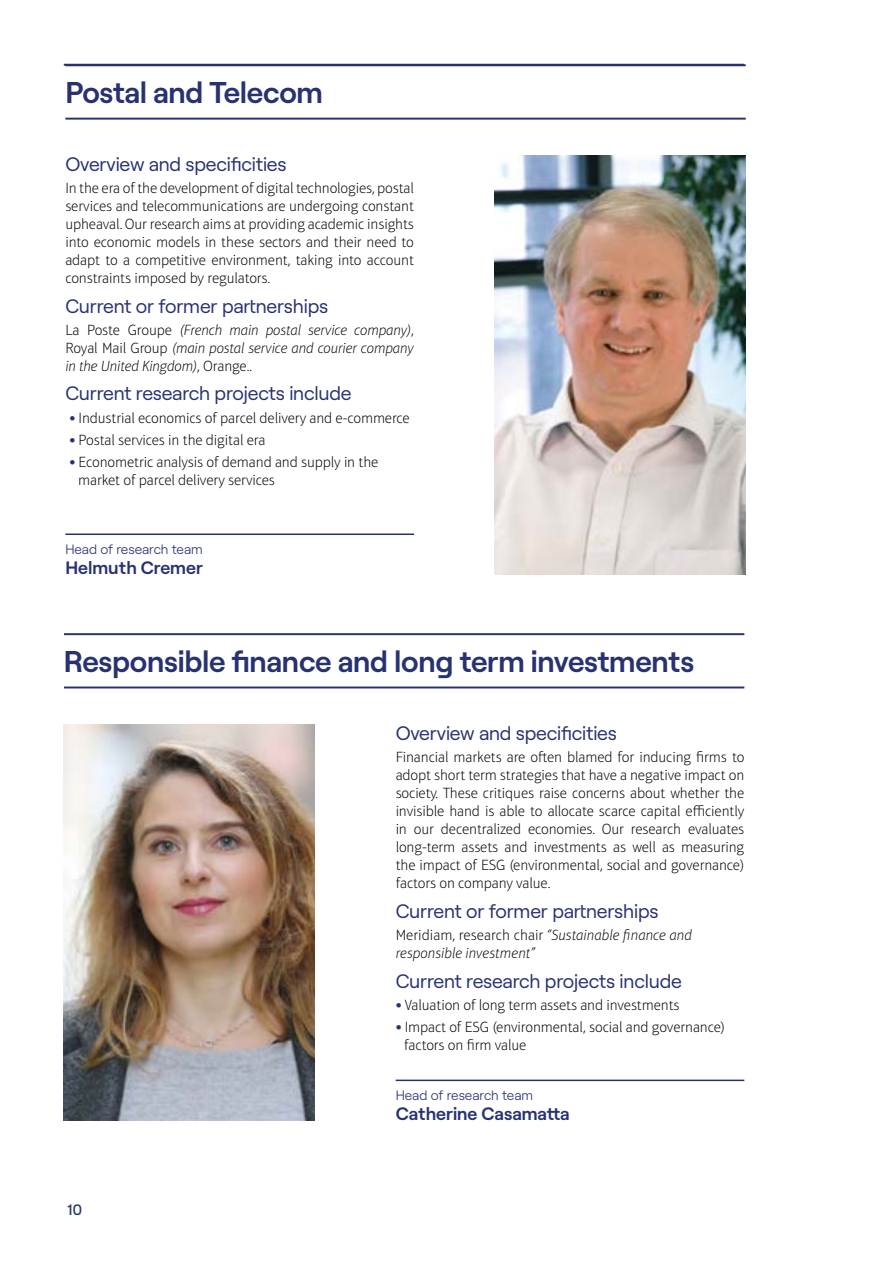
<style>
.page{position:relative;width:893px;height:1263px;background:#fff}
.page>*{position:absolute;margin:0;border:0;box-sizing:border-box;transform-origin:0 0}
.t1{font:600 30px "Roobert";letter-spacing:-.01em;color:#283270}
.t2{font:19.5px "Roobert";letter-spacing:-.01em;color:#283270}
.t3{font:600 18px "Roobert";color:#283270}
.t4{font:100 15px/18px "Aptifer Sans LT Pro";letter-spacing:-.01em;color:#000;text-align:justify}
.t5{font:italic 100 15px/18px "Aptifer Sans LT Pro";letter-spacing:-.01em;color:#000}
.t6{font:500 15px "Roobert";color:#283270}
.t7{font:300 13.5px "Roobert";letter-spacing:-.005em;color:#283270}
.s1{font-style:normal}
.s2{font-weight:900;color:#283270}
</style>
<div class="page">
<hr style="left:64px;top:64px;width:680px;height:2px;background:#283270">
<hr style="left:64px;top:633px;width:680px;height:2px;background:#283270">
<hr style="left:64px;top:686px;width:680px;height:2px;background:#283270">
<img style="left:64px;top:725px;width:251px;height:395px">
<hr style="left:396px;top:1079px;width:348px;height:2px;background:#283270">
<hr style="left:65px;top:64px;width:681px;height:2px;background:#283270">
<hr style="left:65px;top:118px;width:681px;height:2px;background:#283270">
<img style="left:495px;top:155px;width:251px;height:420px">
<hr style="left:65px;top:533px;width:349px;height:2px;background:#283270">
<h1 class="t1" style="left:65px;top:69px;width:259px">Postal and Telecom</h1>
<h2 class="t2" style="left:65px;top:149px;width:223px">Overview and specificities</h2>
<p class="t4" style="left:65px;top:179px;width:350px">In the era of the development of digital technologies, postal services and telecommunications are undergoing constant upheaval. Our research aims at providing academic insights into economic models in these sectors and their need to adapt to a competitive environment, taking into account constraints imposed by regulators.</p>
<h2 class="t2" style="left:65px;top:291px;width:264px">Current or former partnerships</h2>
<p class="t5" style="left:65px;top:321px;width:350px;text-align:justify"><span class="s1">La Poste Groupe</span> (French main postal service company)<span class="s1">, Royal Mail Group</span> (main postal service and courier company in the United Kingdom)<span class="s1">, Orange..</span></p>
<h2 class="t2" style="left:65px;top:379px;width:288px">Current research projects include</h2>
<p class="t4" style="left:70px;top:409px;width:342px"><span class="s2">•</span> Industrial economics of parcel delivery and e-commerce</p>
<p class="t4" style="left:70px;top:431px;width:197px"><span class="s2">•</span> Postal services in the digital era</p>
<p class="t4" style="left:78px;top:453px;width:302px;text-indent:-9px"><span class="s2">•</span> Econometric analysis of demand and supply in the market of parcel delivery services</p>
<p class="t7" style="left:65px;top:539px;width:139px">Head of research team</p>
<p class="t3" style="left:65px;top:553px;width:139px">Helmuth Cremer</p>
<h1 class="t1" style="left:64px;top:638px;width:632px">Responsible finance and long term investments</h1>
<h2 class="t2" style="left:396px;top:719px;width:223px">Overview and specificities</h2>
<p class="t4" style="left:396px;top:748px;width:350px">Financial markets are often blamed for inducing firms to adopt short term strategies that have a negative impact on society. These critiques raise concerns about whether the invisible hand is able to allocate scarce capital efficiently in our decentralized economies. Our research evaluates long-term assets and investments as well as measuring the impact of ESG (environmental, social and governance) factors on company value.</p>
<h2 class="t2" style="left:396px;top:896px;width:264px">Current or former partnerships</h2>
<p class="t5" style="left:396px;top:926px;width:298px"><span class="s1">Meridiam, research chair</span> “Sustainable finance and responsible investment”</p>
<h2 class="t2" style="left:396px;top:966px;width:288px">Current research projects include</h2>
<p class="t4" style="left:396px;top:996px;width:285px"><span class="s2">•</span> Valuation of long term assets and investments</p>
<p class="t4" style="left:404px;top:1018px;width:323px;text-indent:-9px"><span class="s2">•</span> Impact of ESG (environmental, social and governance) factors on firm value</p>
<p class="t6" style="left:67px;top:1199px;width:16px">10</p>
<p class="t7" style="left:396px;top:1085px;width:139px">Head of research team</p>
<p class="t3" style="left:396px;top:1099px;width:175px">Catherine Casamatta</p>
</div>
